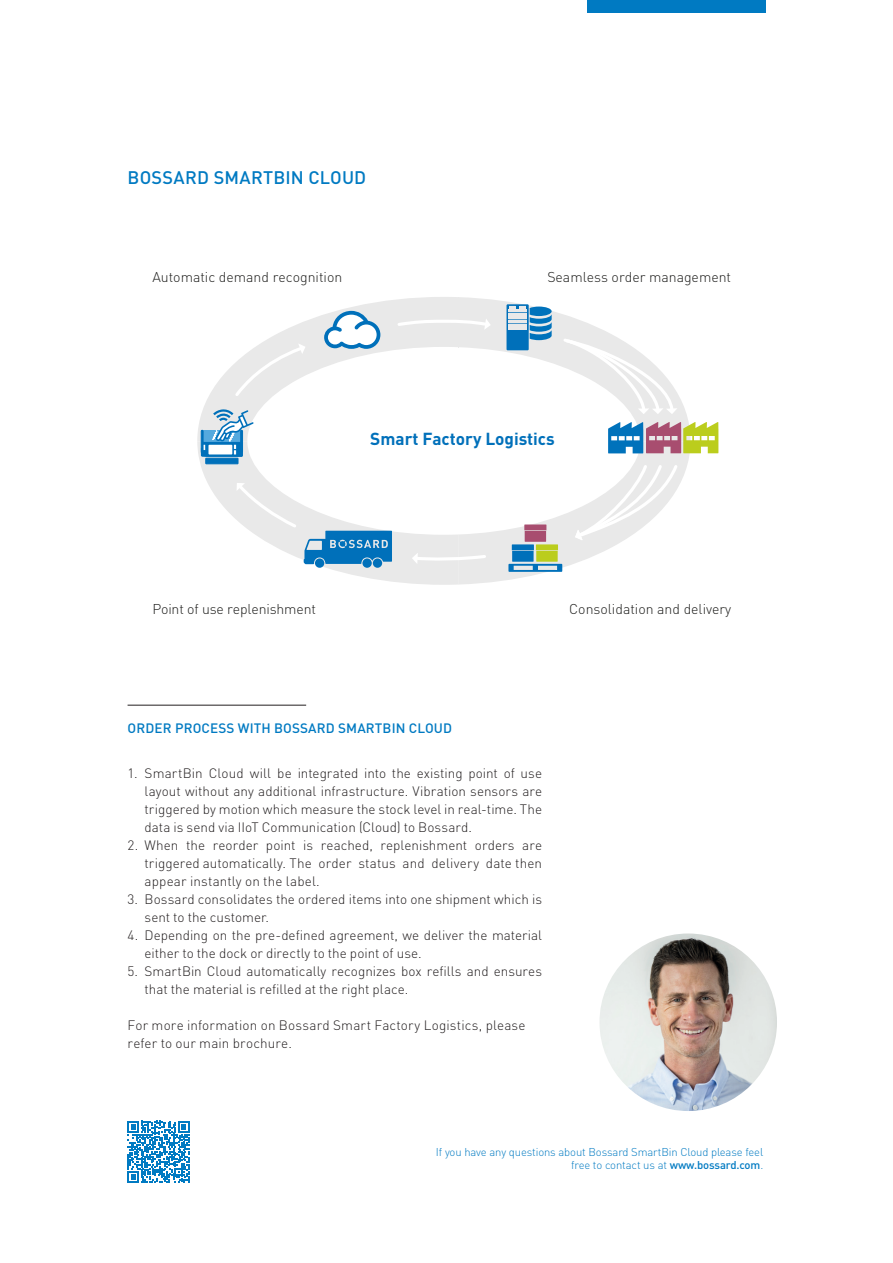
<style>
.page{position:relative;width:893px;height:1263px;background:#fff}
.page>*{position:absolute;margin:0;border:0;box-sizing:border-box;transform-origin:0 0}
.t1{font:500 18px "DINOT";letter-spacing:.01em;color:#007ac2}
.t2{font:700 17.25px "DINOT";color:#0070ba}
.t3{font:300 14.1px "DINOT";color:#1d1d1b}
.t4{font:300 13.5px/18px "DINOT";color:#231f20}
.t5{font:500 13.5px "DINOT";letter-spacing:.01em;color:#007ac2}
.t6{font:300 11.25px/13.5px "DINOT";letter-spacing:-.01em;color:#007ac2;text-align:right}
.s1{font-weight:500}
</style>
<div class="page">
<div style="left:587px;top:0;width:178px;height:13px;background:#007ac2"></div>
<hr style="left:128px;top:705px;width:178px;height:1px;background:#231f20">
<svg style="left:197px;top:297px;width:521px;height:288px"></svg>
<svg style="left:127px;top:1121px;width:63px;height:62px"></svg>
<img style="left:599px;top:933px;width:178px;height:178px;border-radius:89px">
<h1 class="t1" style="left:128px;top:165px;width:240px">BOSSARD SMARTBIN CLOUD</h1>
<p class="t3" style="left:152px;top:267px;width:191px">Automatic demand recognition</p>
<p class="t3" style="left:547px;top:267px;width:185px">Seamless order management</p>
<p class="t2" style="left:370px;top:427px;width:186px">Smart Factory Logistics</p>
<p class="t3" style="left:152px;top:600px;width:165px">Point of use replenishment</p>
<p class="t3" style="left:569px;top:600px;width:164px">Consolidation and delivery</p>
<p class="t5" style="left:128px;top:719px;width:326px">ORDER PROCESS WITH BOSSARD SMARTBIN CLOUD</p>
<p class="t4" style="left:145px;top:763px;width:399px;text-align:justify;text-indent:-17px">1. SmartBin Cloud will be integrated into the existing point of use layout without any additional infrastructure. Vibration sensors are triggered by motion which measure the stock level in real-time. The data is send via IIoT Communication (Cloud) to Bossard.</p>
<p class="t4" style="left:145px;top:835px;width:399px;text-align:justify;text-indent:-17px">2. When the reorder point is reached, replenishment orders are triggered automatically. The order status and delivery date then appear instantly on the label.</p>
<p class="t4" style="left:145px;top:889px;width:399px;text-indent:-17px">3. Bossard consolidates the ordered items into one shipment which is sent to the customer.</p>
<p class="t4" style="left:145px;top:925px;width:399px;text-indent:-17px">4. Depending on the pre-defined agreement, we deliver the material either to the dock or directly to the point of use.</p>
<p class="t4" style="left:145px;top:961px;width:399px;text-indent:-17px">5. SmartBin Cloud automatically recognizes box refills and ensures that the material is refilled at the right place.</p>
<p class="t4" style="left:128px;top:1015px;width:400px">For more information on Bossard Smart Factory Logistics, please refer to our main brochure.</p>
<p class="t6" style="left:436px;top:1144px;width:329px">If you have any questions about Bossard SmartBin Cloud please feel free to contact us at <span class="s1">www.bossard.com</span>.</p>
</div>
